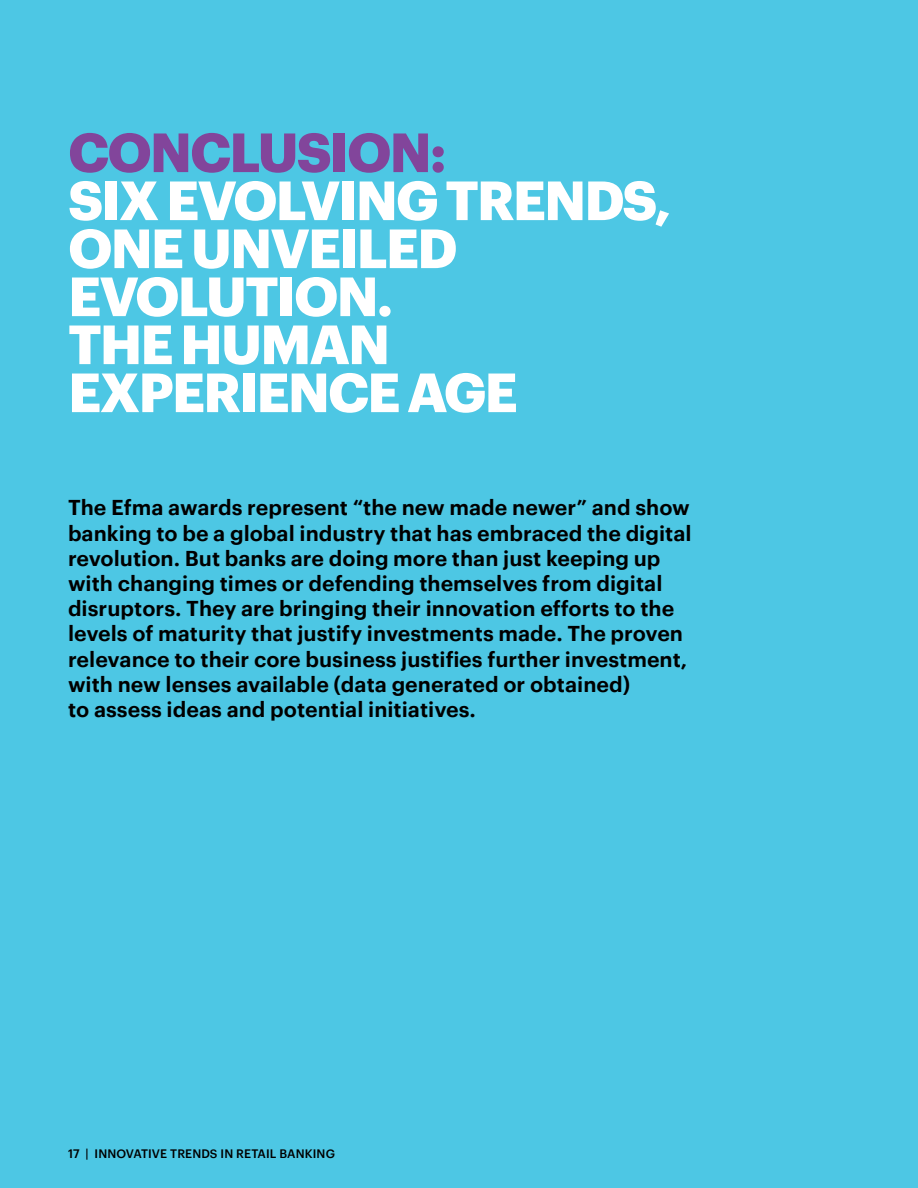
<style>
.page{position:relative;width:918px;height:1188px;background:#4dc7e4}
.page>*{position:absolute;margin:0;border:0;box-sizing:border-box;transform-origin:0 0}
.t1{font:700 54px/48px "Graphik";letter-spacing:-.04em;color:#fff}
.t2{font:700 54px "Graphik";letter-spacing:-.04em;color:#82459b}
.t3{font:600 21px/25.2px "Graphik";color:#000}
.t4{font:500 12px "Graphik";letter-spacing:.005em;color:#000}
</style>
<div class="page">
<h1 class="t2" style="left:68px;top:111px;width:380px">CONCLUSION:</h1>
<h1 class="t1" style="left:68px;top:172px;width:605px">SIX EVOLVING TRENDS,<br>ONE UNVEILED<br>EVOLUTION.<br>THE HUMAN<br>EXPERIENCE AGE</h1>
<p class="t3" style="left:68px;top:493px;width:625px">The Efma awards represent “the new made newer” and show banking to be a global industry that has embraced the digital revolution. But banks are doing more than just keeping up with changing times or defending themselves from digital disruptors. They are bringing their innovation efforts to the levels of maturity that justify investments made. The proven relevance to their core business justifies further investment, with new lenses available (data generated or obtained)<br>to assess ideas and potential initiatives.</p>
<p class="t4" style="left:68px;top:1144px;width:268px">17 | INNOVATIVE TRENDS IN RETAIL BANKING</p>
</div>
